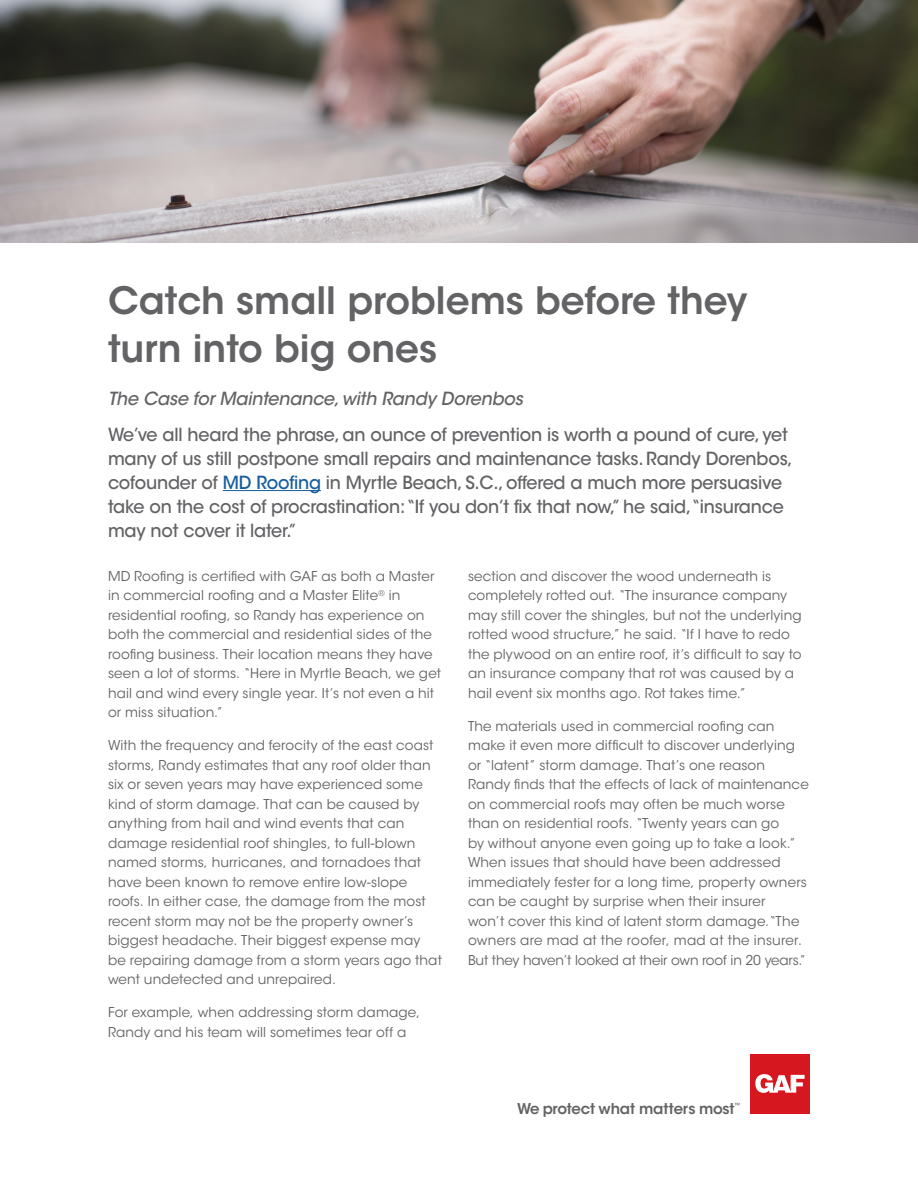
<style>
.page{position:relative;width:918px;height:1188px;background:#fff}
.page>*{position:absolute;margin:0;border:0;box-sizing:border-box;transform-origin:0 0}
.t1{font:600 37.5px/48px "ITC Avant Garde Std";color:#636366}
.BACK_Subhead_13pt{font:500 18px/24px "ITC Avant Garde Std";letter-spacing:-.01em;color:#636366}
.BACK_Subhead_13pt-2{font:italic 500 18px "ITC Avant Garde Std";letter-spacing:-.01em;color:#636366}
.t2{font:600 14.85px "ITC Avant Garde Std";letter-spacing:-.02em;color:#636366}
.BACK_Body_Copy_8_5pt{font:13.5px/19.5px "ITC Avant Garde Std";letter-spacing:.01em;color:#636366}
.t3{font:500 5.7px "ITC Avant Garde Std";color:#636366}
.s1{color:#175d9e}
</style>
<div class="page">
<hr style="left:223px;top:490px;width:98px;height:1px;background:#175d9e">
<div style="left:750px;top:1054px;width:60px;height:60px;background:#d7171f"></div>
<svg style="left:755px;top:1074px;width:50px;height:19px"></svg>
<svg style="left:0;top:0;width:918px;height:242px;background:#8d837e"></svg>
<p class="t1" style="left:108px;top:276px;width:641px">Catch small problems before they turn into big ones</p>
<p class="BACK_Subhead_13pt-2" style="left:108px;top:387px;width:417px">The Case for Maintenance, with Randy Dorenbos</p>
<p class="BACK_Subhead_13pt" style="left:108px;top:422px;width:686px">We’ve all heard the phrase, an ounce of prevention is worth a pound of cure, yet many of us still postpone small repairs and maintenance tasks. Randy Dorenbos, cofounder of <span class="s1">MD Roofing</span> in Myrtle Beach, S.C., offered a much more persuasive take on the cost of procrastination: “If you don’t fix that now,” he said,“insurance may not cover it later.”</p>
<p class="BACK_Body_Copy_8_5pt" style="left:108px;top:566px;width:335px">MD Roofing is certified with GAF as both a Master in commercial roofing and a Master Elite<sup>®</sup> in residential roofing, so Randy has experience on both the commercial and residential sides of the roofing business. Their location means they have seen a lot of storms. “Here in Myrtle Beach, we get hail and wind every single year. It’s not even a hit or miss situation.”</p>
<p class="BACK_Body_Copy_8_5pt" style="left:108px;top:736px;width:335px">With the frequency and ferocity of the east coast storms, Randy estimates that any roof older than six or seven years may have experienced some kind of storm damage. That can be caused by anything from hail and wind events that can damage residential roof shingles, to full-blown named storms, hurricanes, and tornadoes that have been known to remove entire low-slope roofs. In either case, the damage from the most recent storm may not be the property owner’s biggest headache. Their biggest expense may<br>be repairing damage from a storm years ago that went undetected and unrepaired.</p>
<p class="BACK_Body_Copy_8_5pt" style="left:108px;top:1003px;width:314px">For example, when addressing storm damage,<br>Randy and his team will sometimes tear off a</p>
<p class="BACK_Body_Copy_8_5pt" style="left:468px;top:566px;width:335px">section and discover the wood underneath is completely rotted out. “The insurance company may still cover the shingles, but not the underlying rotted wood structure,” he said. “If I have to redo the plywood on an entire roof, it’s difficult to say to an insurance company that rot was caused by a hail event six months ago. Rot takes time.”</p>
<p class="BACK_Body_Copy_8_5pt" style="left:468px;top:716px;width:342px">The materials used in commercial roofing can make it even more difficult to discover underlying or “latent” storm damage. That’s one reason Randy finds that the effects of lack of maintenance on commercial roofs may often be much worse than on residential roofs. “Twenty years can go<br>by without anyone even going up to take a look.” When issues that should have been addressed immediately fester for a long time, property owners can be caught by surprise when their insurer<br>won’t cover this kind of latent storm damage. “The owners are mad at the roofer, mad at the insurer.<br>But they haven’t looked at their own roof in 20 years.”</p>
<p class="t2" style="left:517px;top:1099px;width:219px">We protect what matters most</p>
<p class="t3" style="left:735px;top:1101px;width:7px">™</p>
</div>
